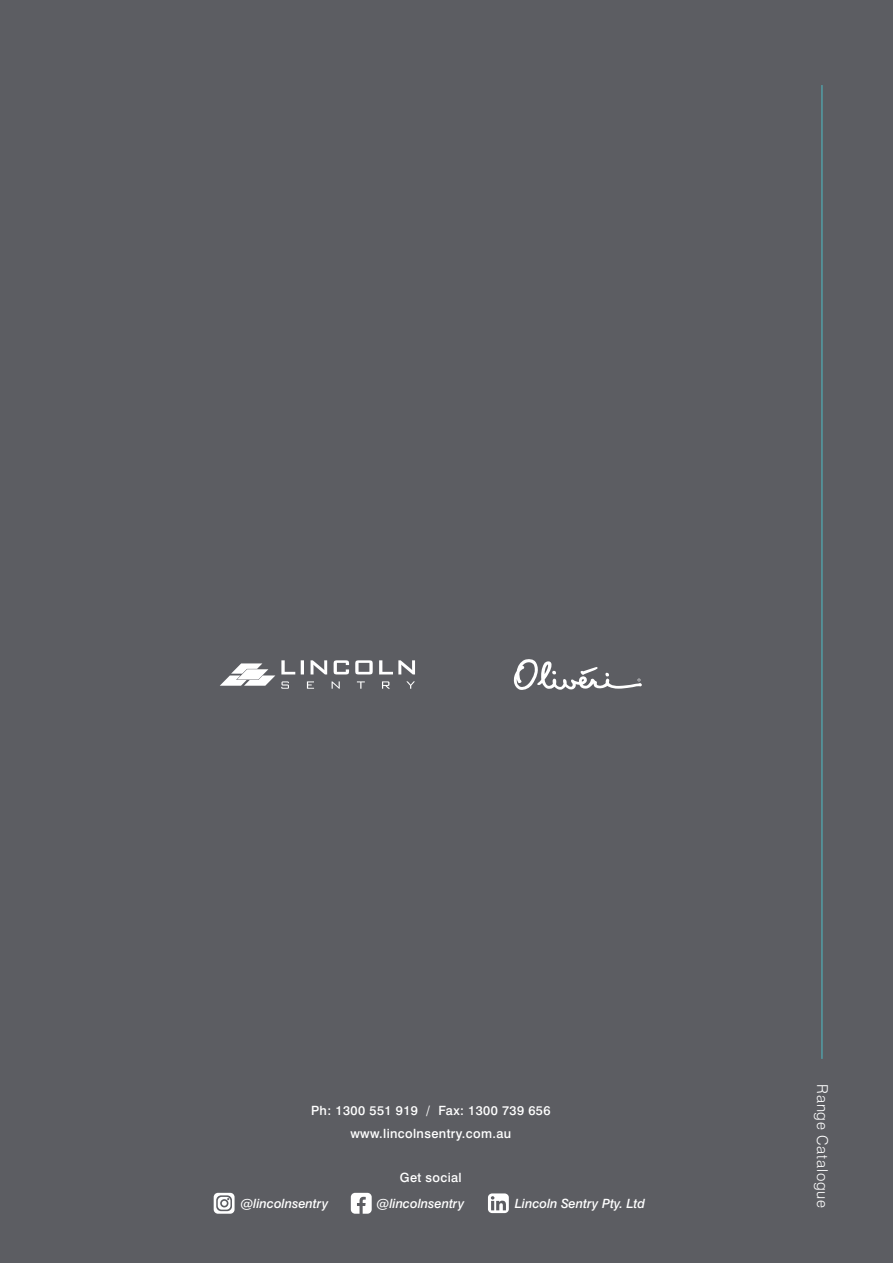
<style>
.page{position:relative;width:893px;height:1263px;background:#5c5d62}
.page>*{position:absolute;margin:0;border:0;box-sizing:border-box;transform-origin:0 0}
.t1{font:300 15px "Swiss 721 BT";letter-spacing:.05em;color:#fff}
.t2{font:500 12.75px/23.4px "Swiss 721 BT";letter-spacing:.03em;color:#fff;text-align:center}
.t3{font:italic 500 12.75px "Swiss 721 BT";color:#fff}
</style>
<div class="page">
<svg style="left:220px;top:663px;width:55px;height:23px"></svg>
<svg style="left:307px;top:681px;width:7px;height:8px"></svg>
<svg style="left:332px;top:681px;width:8px;height:8px"></svg>
<svg style="left:357px;top:681px;width:8px;height:8px"></svg>
<svg style="left:382px;top:681px;width:8px;height:8px"></svg>
<svg style="left:406px;top:681px;width:9px;height:8px"></svg>
<svg style="left:281px;top:681px;width:8px;height:8px"></svg>
<svg style="left:281px;top:660px;width:14px;height:14px"></svg>
<svg style="left:301px;top:660px;width:3px;height:14px"></svg>
<svg style="left:311px;top:660px;width:16px;height:14px"></svg>
<svg style="left:355px;top:660px;width:18px;height:14px"></svg>
<svg style="left:379px;top:660px;width:36px;height:14px"></svg>
<svg style="left:334px;top:660px;width:15px;height:14px"></svg>
<svg style="left:513px;top:659px;width:129px;height:31px"></svg>
<hr style="left:822px;top:85px;width:1px;height:974px;background:#4dbdc7">
<svg style="left:488px;top:1193px;width:21px;height:20px"></svg>
<svg style="left:214px;top:1193px;width:21px;height:21px"></svg>
<svg style="left:351px;top:1193px;width:21px;height:21px"></svg>
<p class="t2" style="left:311px;top:1098px;width:241px">Ph: 1300 551 919 / Fax: 1300 739 656 www.lincolnsentry.com.au</p>
<p class="t2" style="left:400px;top:1166px;width:63px">Get social</p>
<p class="t3" style="left:241px;top:1196px;width:89px">@lincolnsentry</p>
<p class="t3" style="left:377px;top:1196px;width:89px">@lincolnsentry</p>
<p class="t3" style="left:515px;top:1196px;width:132px">Lincoln Sentry Pty. Ltd</p>
<p class="t1" style="left:832px;top:1084px;width:125px;rotate:90deg">Range Catalogue</p>
</div>
